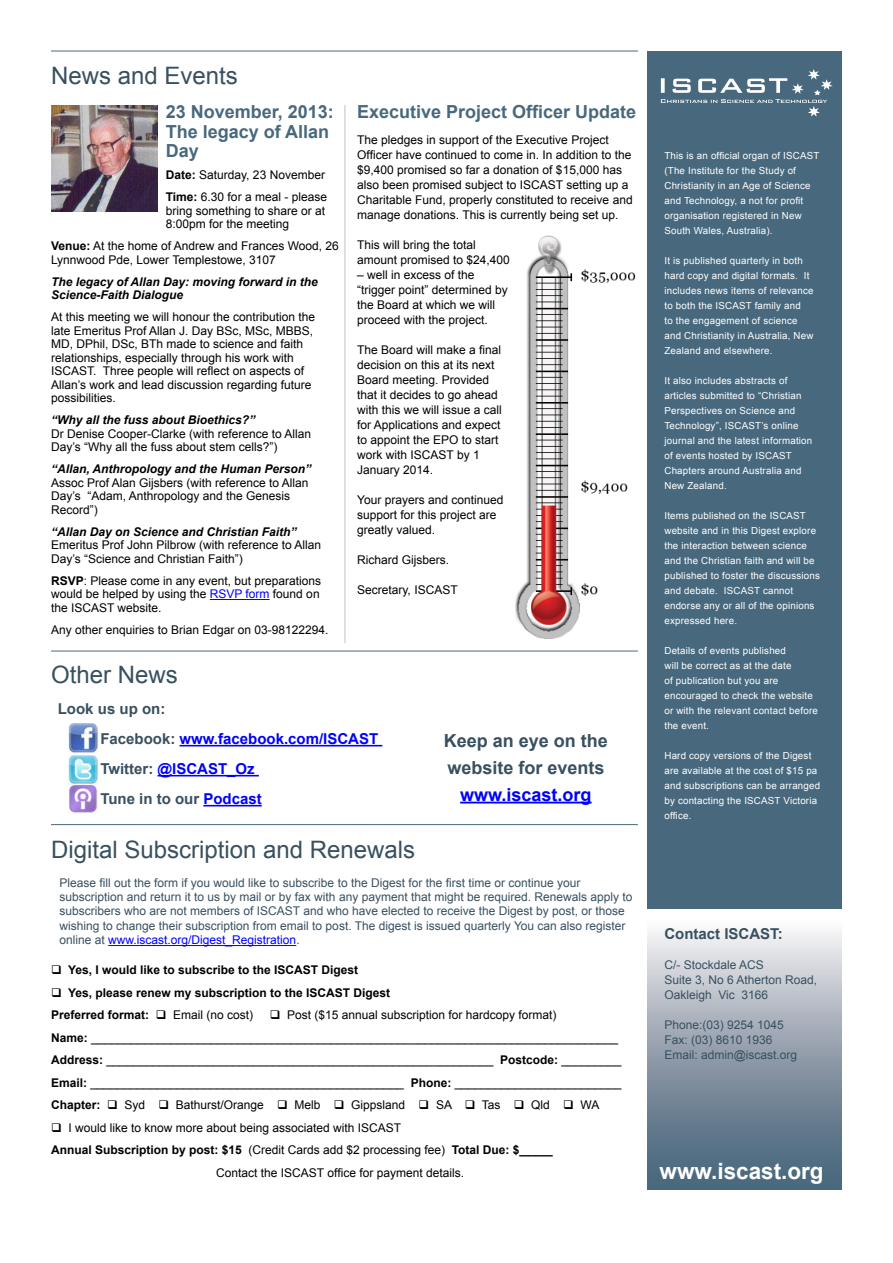
<style>
.page{position:relative;width:893px;height:1263px;background:#fff}
.page>*{position:absolute;margin:0;border:0;box-sizing:border-box;transform-origin:0 0}
.t1{font:24px "Arial";color:#385060}
.t2{font:700 22.5px "Arial";color:#fff}
.t3{font:700 18px/19.5px "Arial";color:#48697d}
.t4{font:700 18px/27px "Arial";color:#385060}
.t5{font:700 18px "Arial";color:#00f}
.t6{font:700 15px/30px "Arial";color:#00f}
.t7{font:700 15px "Arial";color:#385060}
.t8{font:12px/15px "Arial";color:#000}
.t9{font:12px/15px "Arial";color:#385060}
.t10{font:700 12px/22.5px "Arial";color:#000}
.t11{font:italic 700 12px/13.5px "Arial";color:#000}
.t12{font:9.75px/15px "Arial";letter-spacing:.02em;color:#fff}
.s1{font-weight:700}
.s2{color:#00f}
.s3{color:#385060}
.s4{font-weight:400}
</style>
<div class="page">
<div style="left:647px;top:51px;width:195px;height:895px;background:#48697d"></div>
<div style="left:647px;top:909px;width:195px;height:281px;background:linear-gradient(to bottom,#fdf8f9,#39576e)"></div>
<svg style="left:661px;top:69px;width:172px;height:48px"></svg>
<hr style="left:108px;top:945px;width:188px;height:1px;background:#00f">
<hr style="left:210px;top:599px;width:60px;height:1px;background:#00f">
<img style="left:51px;top:105px;width:106px;height:106px">
<hr style="left:51px;top:51px;width:587px;height:1px;background:#48697d">
<hr style="left:51px;top:824px;width:587px;height:1px;background:#48697d">
<hr style="left:51px;top:651px;width:587px;height:1px;background:#48697d">
<hr style="left:180px;top:745px;width:202px;height:1px;background:#00f">
<hr style="left:158px;top:775px;width:101px;height:1px;background:#00f">
<hr style="left:203px;top:805px;width:59px;height:1px;background:#00f">
<hr style="left:460px;top:802px;width:132px;height:1px;background:#00f">
<img style="left:515px;top:235px;width:121px;height:404px">
<img style="left:68px;top:724px;width:30px;height:90px">
<h1 class="t1" style="left:51px;top:59px;width:188px">News and Events</h1>
<h3 class="t3" style="left:166px;top:102px;width:170px">23 November, 2013:<br>The legacy of Allan<br>Day</h3>
<p class="t8" style="left:166px;top:164px;width:163px;line-height:22px"><span class="s1">Date:</span> Saturday, 23 November<br><span class="s1">Time:</span> 6.30 for a meal - please</p>
<p class="t8" style="left:166px;top:204px;width:161px;line-height:13.5px">bring something to share or at<br>8:00pm for the meeting</p>
<p class="t8" style="left:51px;top:239px;width:289px;line-height:13.5px"><span class="s1">Venue:</span> At the home of Andrew and Frances Wood, 26<br>Lynnwood Pde, Lower Templestowe, 3107</p>
<p class="t11" style="left:51px;top:275px;width:268px">The legacy of Allan Day: moving forward in the<br>Science-Faith Dialogue</p>
<p class="t8" style="left:51px;top:310px;width:266px;line-height:13.5px">At this meeting we will honour the contribution the late Emeritus Prof Allan J. Day BSc, MSc, MBBS, MD, DPhil, DSc, BTh made to science and faith relationships, especially through his work with ISCAST. Three people will reflect on aspects of Allan’s work and lead discussion regarding future possibilities.</p>
<p class="t11" style="left:51px;top:414px;width:206px">“Why all the fuss about Bioethics?”</p>
<p class="t8" style="left:51px;top:427px;width:262px;line-height:13.5px">Dr Denise Cooper-Clarke (with reference to Allan<br>Day’s “Why all the fuss about stem cells?”)</p>
<p class="t11" style="left:51px;top:463px;width:262px">“Allan, Anthropology and the Human Person”</p>
<p class="t8" style="left:51px;top:476px;width:259px;line-height:13.5px">Assoc Prof Alan Gijsbers (with reference to Allan<br>Day’s “Adam, Anthropology and the Genesis<br>Record”)</p>
<p class="t11" style="left:51px;top:525px;width:247px">“Allan Day on Science and Christian Faith”</p>
<p class="t8" style="left:51px;top:538px;width:272px;line-height:13.5px">Emeritus Prof John Pilbrow (with reference to Allan<br>Day’s “Science and Christian Faith”)</p>
<p class="t8" style="left:51px;top:574px;width:272px;line-height:13.5px"><span class="s1">RSVP</span>: Please come in any event, but preparations would be helped by using the <span class="s2">RSVP form</span> found on the ISCAST website.</p>
<p class="t8" style="left:51px;top:622px;width:279px">Any other enquiries to Brian Edgar on 03-98122294.</p>
<h1 class="t1" style="left:51px;top:658px;width:128px">Other News</h1>
<h3 class="t3" style="left:357px;top:102px;width:281px">Executive Project Officer Update</h3>
<p class="t8" style="left:357px;top:132px;width:277px">The pledges in support of the Executive Project Officer have continued to come in. In addition to the $9,400 promised so far a donation of $15,000 has also been promised subject to ISCAST setting up a Charitable Fund, properly constituted to receive and manage donations. This is currently being set up.</p>
<p class="t8" style="left:357px;top:237px;width:154px">This will bring the total amount promised to $24,400</p>
<p class="t8" style="left:357px;top:267px;width:152px">– well in excess of the “trigger point” determined by the Board at which we will proceed with the project.</p>
<p class="t8" style="left:357px;top:342px;width:146px">The Board will make a final decision on this at its next<br>Board meeting. Provided that it decides to go ahead with this we will issue a call for Applications and expect to appoint the EPO to start work with ISCAST by 1<br>January 2014.</p>
<p class="t8" style="left:357px;top:492px;width:148px">Your prayers and continued support for this project are greatly valued.</p>
<p class="t8" style="left:357px;top:552px;width:94px">Richard Gijsbers.</p>
<p class="t8" style="left:357px;top:582px;width:102px">Secretary, ISCAST</p>
<p class="t6" style="left:100px;top:694px;width:279px;text-indent:-43px"><span class="s3">Look us up on:<br>Facebook:</span> www.facebook.com/ISCAST<br><span class="s3">Twitter:</span> @ISCAST_Oz<br><span class="s3">Tune in to our</span> Podcast</p>
<h1 class="t1" style="left:51px;top:832px;width:366px">Digital Subscription and Renewals</h1>
<h3 class="t4" style="left:444px;top:727px;width:166px">Keep an eye on the website for events</h3>
<h3 class="t5" style="left:460px;top:782px;width:133px">www.iscast.org</h3>
<p class="t9" style="left:60px;top:875px;width:574px;line-height:14.4px">Please fill out the form if you would like to subscribe to the Digest for the first time or continue your subscription and return it to us by mail or by fax with any payment that might be required. Renewals apply to subscribers who are not members of ISCAST and who have elected to receive the Digest by post, or those wishing to change their subscription from email to post. The digest is issued quarterly You can also register online at <span class="s2">www.iscast.org/Digest_Registration</span>.</p>
<p class="t10" style="left:51px;top:959px;width:309px">❑ Yes, I would like to subscribe to the ISCAST Digest</p>
<p class="t10" style="left:51px;top:981px;width:341px">❑ Yes, please renew my subscription to the ISCAST Digest<br>Preferred format: ❑ <span class="s4">Email (no cost)</span></p>
<p class="t8" style="left:51px;top:1004px;width:572px;line-height:22.5px;text-indent:219px">❑ Post ($15 annual subscription for hardcopy format)<br><span class="s1">Name:</span> _______________________________________________________________________________ <span class="s1">Address:</span> __________________________________________________________ <span class="s1">Postcode:</span> _________ <span class="s1">Email:</span> _______________________________________________ <span class="s1">Phone:</span> _________________________ <span class="s1">Chapter:</span> ❑ Syd ❑ Bathurst/Orange ❑ Melb ❑ Gippsland ❑ SA ❑ Tas ❑ Qld ❑ WA</p>
<p class="t8" style="left:51px;top:1120px;width:352px">❑ I would like to know more about being associated with ISCAST</p>
<p class="t10" style="left:51px;top:1139px;width:503px">Annual Subscription by post: $15 <span class="s4">(Credit Cards add $2 processing fee)</span> Total Due: $_____</p>
<p class="t8" style="left:216px;top:1165px;width:249px">Contact the ISCAST office for payment details.</p>
<p class="t12" style="left:664px;top:148px;width:156px">This is an official organ of ISCAST (The Institute for the Study of<br>Christianity in an Age of Science and Technology, a not for profit organisation registered in New<br>South Wales, Australia).</p>
<p class="t12" style="left:664px;top:253px;width:151px">It is published quarterly in both hard copy and digital formats. It includes news items of relevance to both the ISCAST family and<br>to the engagement of science and Christianity in Australia, New<br>Zealand and elsewhere.</p>
<p class="t12" style="left:664px;top:373px;width:149px">It also includes abstracts of articles submitted to “Christian<br>Perspectives on Science and<br>Technology”, ISCAST’s online journal and the latest information of events hosted by ISCAST<br>Chapters around Australia and<br>New Zealand.</p>
<p class="t12" style="left:664px;top:508px;width:157px">Items published on the ISCAST website and in this Digest explore the interaction between science and the Christian faith and will be published to foster the discussions and debate. ISCAST cannot endorse any or all of the opinions expressed here.</p>
<p class="t12" style="left:664px;top:643px;width:155px">Details of events published<br>will be correct as at the date<br>of publication but you are encouraged to check the website or with the relevant contact before the event.</p>
<p class="t12" style="left:664px;top:748px;width:157px">Hard copy versions of the Digest are available at the cost of $15 pa and subscriptions can be arranged by contacting the ISCAST Victoria office.</p>
<p class="t7" style="left:664px;top:923px;width:120px">Contact ISCAST:</p>
<p class="t9" style="left:664px;top:957px;width:154px">C/- Stockdale ACS<br>Suite 3, No 6 Atherton Road,<br>Oakleigh Vic 3166</p>
<p class="t9" style="left:664px;top:1017px;width:134px">Phone:(03) 9254 1045<br>Fax: (03) 8610 1936<br>Email: admin@iscast.org</p>
<h2 class="t2" style="left:659px;top:1155px;width:166px">www.iscast.org</h2>
</div>
